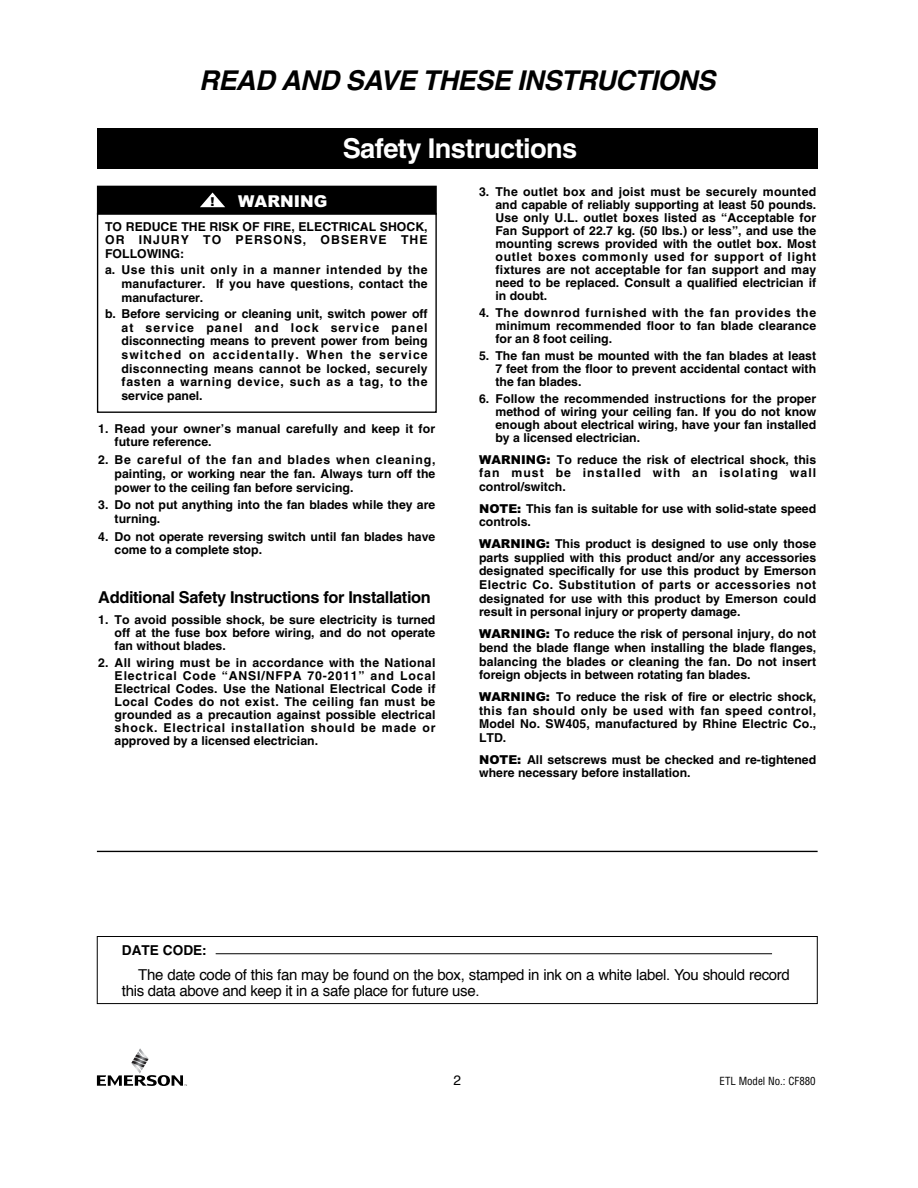
<style>
.page{position:relative;width:918px;height:1188px;background:#fff}
.page>*{position:absolute;margin:0;border:0;box-sizing:border-box;transform-origin:0 0}
.t1{font:italic 700 27.3px "Helvetica";color:#000}
.t2{font:700 27.3px "Helvetica";letter-spacing:-.02em;color:#fff}
.t3{font:700 16.35px "Helvetica";letter-spacing:-.02em;color:#000}
.t4{font:900 16.35px "Arial";color:#fff}
.t5{font:15px/16.4px "Helvetica";letter-spacing:-.02em;color:#000}
.t6{font:700 13.65px "Helvetica";color:#000}
.t7{font:13.65px "Helvetica";color:#000}
.t8{font:700 12.3px/13.6px "Helvetica";color:#000;text-align:justify}
.t9{font:700 12.3px/13.6px "Helvetica";letter-spacing:.02em;color:#000}
.t10{font:900 12.3px "Arial";color:#000}
.t11{font:condensed 10.95px "Helvetica";color:#000}
.s1{font-family:"Arial";font-weight:900}
</style>
<div class="page">
<div style="left:97px;top:128px;width:721px;height:41px;background:#000"></div>
<svg style="left:97px;top:1048px;width:90px;height:38px"></svg>
<div style="left:97px;top:213px;width:340px;height:200px;border:1px solid #000"></div>
<div style="left:98px;top:187px;width:337px;height:26px;background:#000"></div>
<div style="left:97px;top:186px;width:340px;height:29px;border:1px solid #000"></div>
<svg style="left:200px;top:193px;width:25px;height:14px"></svg>
<div style="left:97px;top:936px;width:721px;height:68px;border:1px solid #000"></div>
<hr style="left:216px;top:953px;width:556px;height:1px;background:#000">
<hr style="left:97px;top:851px;width:721px;height:1px;background:#000">
<h1 class="t1" style="left:199px;top:70px;width:523px">READ AND SAVE THESE INSTRUCTIONS</h1>
<h1 class="t2" style="left:343px;top:138px;width:236px">Safety Instructions</h1>
<p class="t10" style="left:211px;top:197px;width:6px">!</p>
<h2 class="t4" style="left:238px;top:195px;width:91px">WARNING</h2>
<p class="t8" style="left:105px;top:221px;width:324px">TO REDUCE THE RISK OF FIRE, ELECTRICAL SHOCK, OR INJURY TO PERSONS, OBSERVE THE FOLLOWING:</p>
<p class="t8" style="left:121px;top:264px;width:308px;text-indent:-16px">a. Use this unit only in a manner intended by the manufacturer. If you have questions, contact the manufacturer.</p>
<p class="t8" style="left:121px;top:308px;width:308px;text-indent:-16px">b. Before servicing or cleaning unit, switch power off at service panel and lock service panel disconnecting means to prevent power from being switched on accidentally. When the service disconnecting means cannot be locked, securely fasten a warning device, such as a tag, to the service panel.</p>
<p class="t9" style="left:115px;top:423px;width:322px;text-indent:-16px">1. Read your owner’s manual carefully and keep it for future reference.</p>
<p class="t8" style="left:115px;top:454px;width:322px;text-indent:-16px">2. Be careful of the fan and blades when cleaning, painting, or working near the fan. Always turn off the power to the ceiling fan before servicing.</p>
<p class="t8" style="left:115px;top:499px;width:322px;text-indent:-16px">3. Do not put anything into the fan blades while they are turning.</p>
<p class="t8" style="left:115px;top:531px;width:322px;text-indent:-16px">4. Do not operate reversing switch until fan blades have come to a complete stop.</p>
<h2 class="t3" style="left:98px;top:592px;width:334px">Additional Safety Instructions for Installation</h2>
<p class="t8" style="left:115px;top:615px;width:322px;line-height:12.9px;text-indent:-16px">1. To avoid possible shock, be sure electricity is turned off at the fuse box before wiring, and do not operate fan without blades.</p>
<p class="t8" style="left:115px;top:658px;width:322px;line-height:12.9px;text-indent:-16px">2. All wiring must be in accordance with the National Electrical Code “ANSI/NFPA 70-2011” and Local Electrical Codes. Use the National Electrical Code if Local Codes do not exist. The ceiling fan must be grounded as a precaution against possible electrical shock. Electrical installation should be made or approved by a licensed electrician.</p>
<p class="t8" style="left:495px;top:186px;width:322px;line-height:12.9px;text-indent:-16px">3. The outlet box and joist must be securely mounted and capable of reliably supporting at least 50 pounds.<br>Use only U.L. outlet boxes listed as “Acceptable for Fan Support of 22.7 kg. (50 lbs.) or less”, and use the mounting screws provided with the outlet box. Most outlet boxes commonly used for support of light fixtures are not acceptable for fan support and may need to be replaced. Consult a qualified electrician if in doubt.</p>
<p class="t8" style="left:495px;top:307px;width:322px;line-height:12.9px;text-indent:-16px">4. The downrod furnished with the fan provides the minimum recommended floor to fan blade clearance for an 8 foot ceiling.</p>
<p class="t8" style="left:495px;top:350px;width:322px;line-height:12.9px;text-indent:-16px">5. The fan must be mounted with the fan blades at least 7 feet from the floor to prevent accidental contact with the fan blades.</p>
<p class="t8" style="left:495px;top:393px;width:322px;line-height:12.9px;text-indent:-16px">6. Follow the recommended instructions for the proper method of wiring your ceiling fan. If you do not know enough about electrical wiring, have your fan installed by a licensed electrician.</p>
<p class="t8" style="left:479px;top:454px;width:339px"><span class="s1">WARNING:</span> To reduce the risk of electrical shock, this fan must be installed with an isolating wall control/switch.</p>
<p class="t8" style="left:479px;top:503px;width:339px"><span class="s1">NOTE:</span> This fan is suitable for use with solid-state speed controls.</p>
<p class="t8" style="left:479px;top:538px;width:339px"><span class="s1">WARNING:</span> This product is designed to use only those parts supplied with this product and/or any accessories designated specifically for use this product by Emerson Electric Co. Substitution of parts or accessories not designated for use with this product by Emerson could result in personal injury or property damage.</p>
<p class="t8" style="left:479px;top:628px;width:339px"><span class="s1">WARNING:</span> To reduce the risk of personal injury, do not bend the blade flange when installing the blade flanges, balancing the blades or cleaning the fan. Do not insert foreign objects in between rotating fan blades.</p>
<p class="t8" style="left:479px;top:691px;width:339px"><span class="s1">WARNING:</span> To reduce the risk of fire or electric shock, this fan should only be used with fan speed control, Model No. SW405, manufactured by Rhine Electric Co., LTD.</p>
<p class="t8" style="left:479px;top:754px;width:339px"><span class="s1">NOTE:</span> All setscrews must be checked and re-tightened where necessary before installation.</p>
<p class="t6" style="left:122px;top:945px;width:86px">DATE CODE:</p>
<p class="t5" style="left:122px;top:967px;width:670px;text-indent:16px">The date code of this fan may be found on the box, stamped in ink on a white label. You should record this data above and keep it in a safe place for future use.</p>
<p class="t7" style="left:453px;top:1075px;width:9px">2</p>
<p class="t11" style="left:720px;top:1077px;width:98px">ETL Model No.: CF880</p>
</div>
